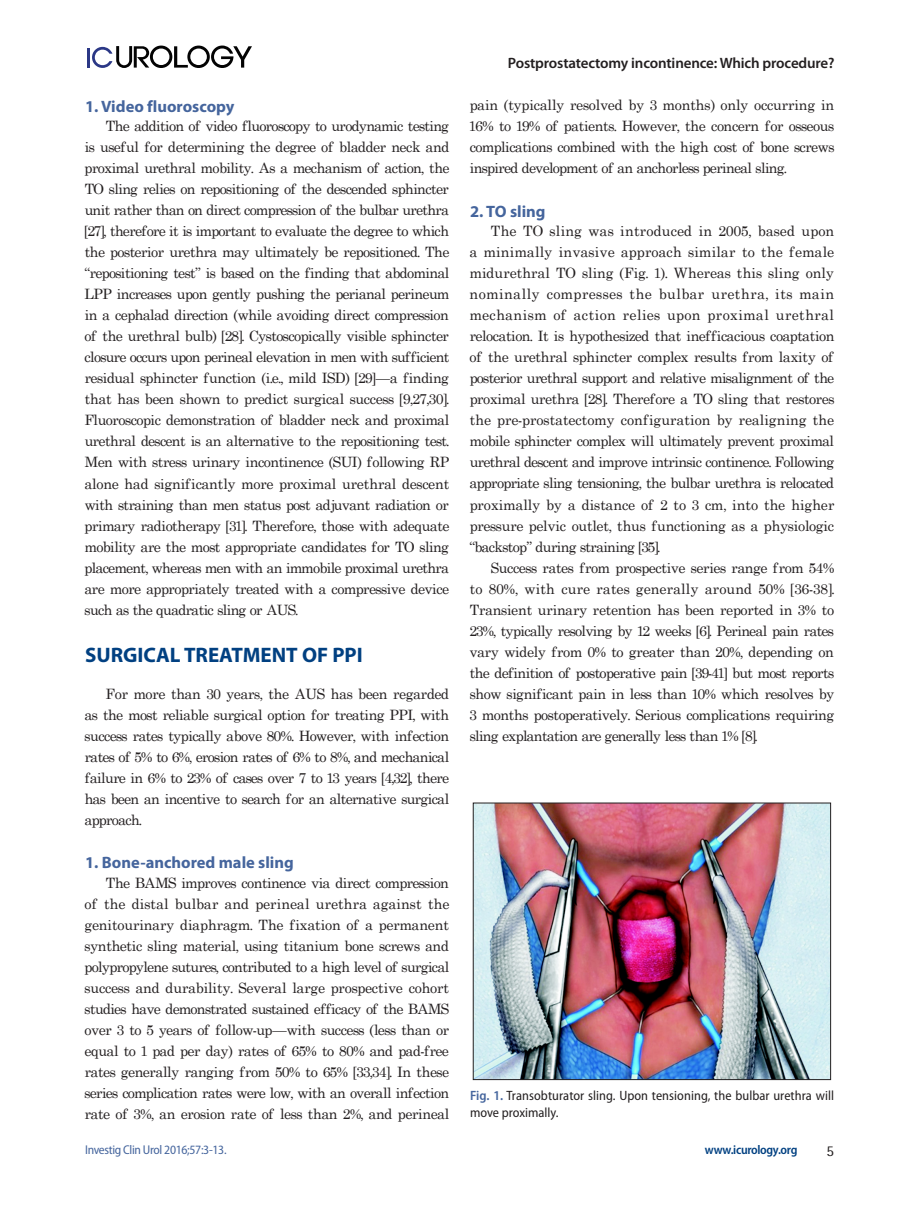
<style>
.page{position:relative;width:919px;height:1217px;background:#fff}
.page>*{position:absolute;margin:0;border:0;box-sizing:border-box;transform-origin:0 0}
.t1{font:700 21px "Myriad Pro";color:#014081}
.t2{font:700 16.5px "Myriad Pro";color:#45659d}
.t3{font:600 15px "Myriad Pro";letter-spacing:-.01em;color:#231f20}
.t4{font:15px "Rotis Semi Sans Std";color:#231f20}
.t5{font:14.25px/21px "Century Schoolbook";letter-spacing:-.03em;color:#231f20;text-align:justify}
.t6{font:semi-condensed 13.5px/16.5px "Myriad Pro";letter-spacing:.005em;color:#231f20}
.t7{font:semi-condensed 12.75px "Myriad Pro";letter-spacing:-.025em;color:#45659d}
.t8{font:600 semi-condensed 12.75px "Myriad Pro";letter-spacing:-.025em;color:#014081}
.s1{font-weight:600;color:#45659d}
</style>
<div class="page">
<hr style="left:87px;top:48px;width:3px;height:20px;background:#2b3886">
<svg style="left:92px;top:46px;width:160px;height:22px"></svg>
<img style="left:475px;top:804px;width:353px;height:273px">
<div style="left:473px;top:802px;width:357px;height:277px;border:1px solid #231f20"></div>
<p class="t2" style="left:85px;top:95px;width:151px">1. Video fluoroscopy</p>
<p class="t5" style="left:83px;top:114px;width:368px;text-indent:23px">The addition of video fluoroscopy to urodynamic testing is useful for determining the degree of bladder neck and proximal urethral mobility. As a mechanism of action, the TO sling relies on repositioning of the descended sphincter unit rather than on direct compression of the bulbar urethra [27], therefore it is important to evaluate the degree to which the posterior urethra may ultimately be repositioned. The “repositioning test” is based on the finding that abdominal LPP increases upon gently pushing the perianal perineum in a cephalad direction (while avoiding direct compression of the urethral bulb) [28]. Cystoscopically visible sphincter closure occurs upon perineal elevation in men with sufficient residual sphincter function (i.e., mild ISD) [29]—a finding that has been shown to predict surgical success [9,27,30].<br>Fluoroscopic demonstration of bladder neck and proximal urethral descent is an alternative to the repositioning test.<br>Men with stress urinary incontinence (SUI) following RP alone had significantly more proximal urethral descent with straining than men status post adjuvant radiation or primary radiotherapy [31]. Therefore, those with adequate mobility are the most appropriate candidates for TO sling placement, whereas men with an immobile proximal urethra are more appropriately treated with a compressive device such as the quadratic sling or AUS.</p>
<h1 class="t1" style="left:85px;top:641px;width:279px">SURGICAL TREATMENT OF PPI</h1>
<p class="t5" style="left:84px;top:681px;width:366px;text-indent:21px">For more than 30 years, the AUS has been regarded as the most reliable surgical option for treating PPI, with success rates typically above 80%. However, with infection rates of 5% to 6%, erosion rates of 6% to 8%, and mechanical failure in 6% to 23% of cases over 7 to 13 years [4,32], there has been an incentive to search for an alternative surgical approach.</p>
<p class="t2" style="left:85px;top:851px;width:210px">1. Bone-anchored male sling</p>
<p class="t5" style="left:84px;top:870px;width:367px;text-indent:22px">The BAMS improves continence via direct compression of the distal bulbar and perineal urethra against the genitourinary diaphragm. The fixation of a permanent synthetic sling material, using titanium bone screws and polypropylene sutures, contributed to a high level of surgical success and durability. Several large prospective cohort studies have demonstrated sustained efficacy of the BAMS over 3 to 5 years of follow-up—with success (less than or equal to 1 pad per day) rates of 65% to 80% and pad-free rates generally ranging from 50% to 65% [33,34]. In these series complication rates were low, with an overall infection rate of 3%, an erosion rate of less than 2%, and perineal</p>
<p class="t3" style="left:508px;top:53px;width:328px">Postprostatectomy incontinence: Which procedure?</p>
<p class="t5" style="left:468px;top:93px;width:367px">pain (typically resolved by 3 months) only occurring in 16% to 19% of patients. However, the concern for osseous complications combined with the high cost of bone screws inspired development of an anchorless perineal sling.</p>
<p class="t2" style="left:470px;top:200px;width:77px">2. TO sling</p>
<p class="t5" style="left:469px;top:219px;width:367px;text-align:left;text-indent:22px">The TO sling was introduced in 2005, based upon a minimally invasive approach similar to the female midurethral TO sling (Fig. 1). Whereas this sling only nominally compresses the bulbar urethra, its main mechanism of action relies upon proximal urethral relocation. It is hypothesized that inefficacious coaptation of the urethral sphincter complex results from laxity of posterior urethral support and relative misalignment of the proximal urethra [28]. Therefore a TO sling that restores the pre-prostatectomy configuration by realigning the mobile sphincter complex will ultimately prevent proximal urethral descent and improve intrinsic continence. Following appropriate sling tensioning, the bulbar urethra is relocated proximally by a distance of 2 to 3 cm, into the higher pressure pelvic outlet, thus functioning as a physiologic “backstop” during straining [35].</p>
<p class="t5" style="left:469px;top:555px;width:367px;text-indent:21px">Success rates from prospective series range from 54% to 80%, with cure rates generally around 50% [36-38].<br>Transient urinary retention has been reported in 3% to 23%, typically resolving by 12 weeks [6]. Perineal pain rates vary widely from 0% to greater than 20%, depending on the definition of postoperative pain [39-41] but most reports show significant pain in less than 10% which resolves by 3 months postoperatively. Serious complications requiring sling explantation are generally less than 1% [8].</p>
<p class="t6" style="left:470px;top:1087px;width:365px"><span class="s1">Fig. 1.</span> Transobturator sling. Upon tensioning, the bulbar urethra will move proximally.</p>
<p class="t7" style="left:85px;top:1141px;width:143px">Investig Clin Urol 2016;57:3-13.</p>
<p class="t8" style="left:704px;top:1141px;width:94px">www.icurology.org</p>
<p class="t4" style="left:826px;top:1141px;width:9px">5</p>
</div>
